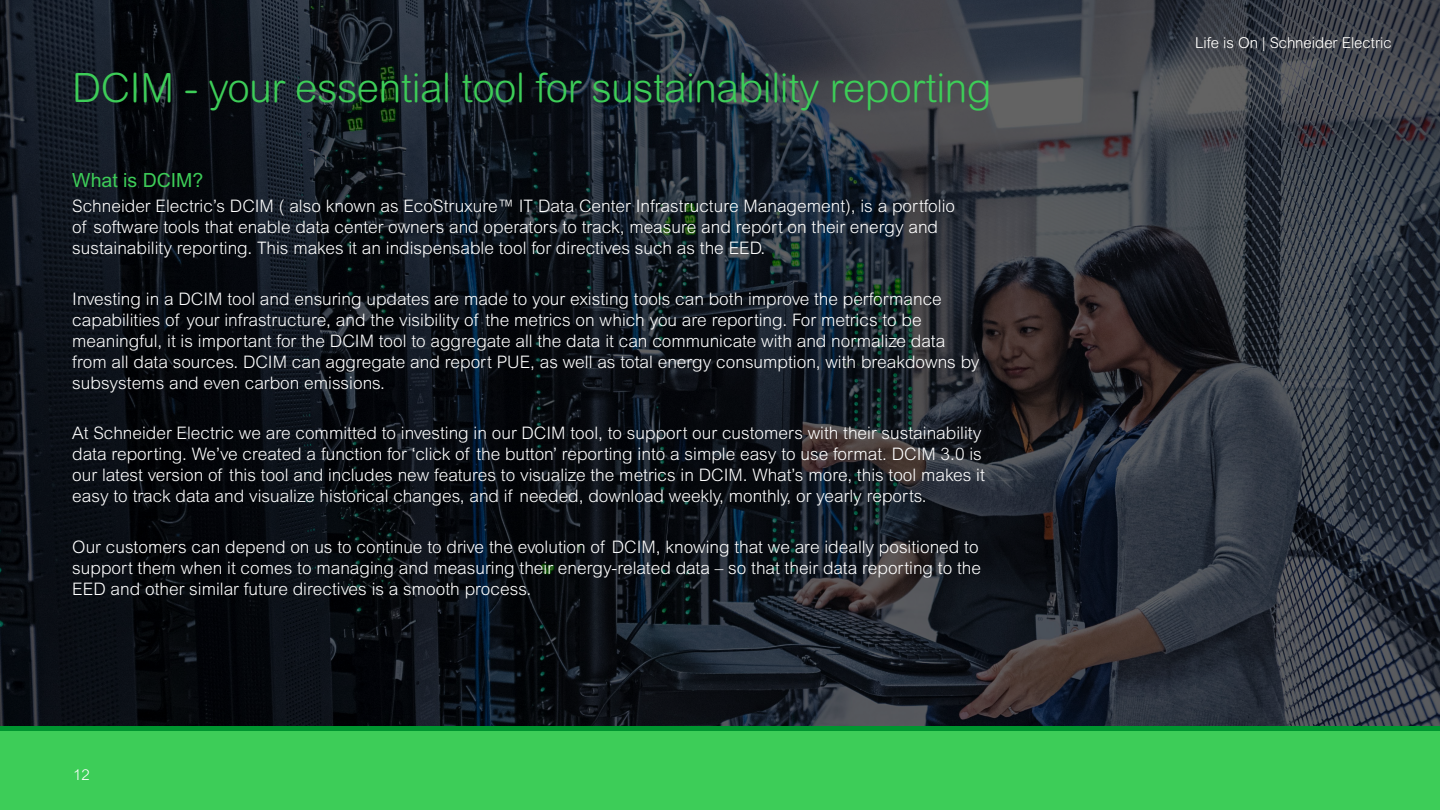
<style>
.page{position:relative;width:1440px;height:810px;background:#fff}
.page>*{position:absolute;margin:0;border:0;box-sizing:border-box;transform-origin:0 0}
.t1{font:300 40.5px "Arial Rounded MT Pro";letter-spacing:-.01em;color:#3dcd58}
.t2{font:19.5px "Arial MT Std";color:#3dcd58}
.t3{font:300 17.25px/21px "Arial MT Std";color:#fff}
.t4{font:300 15px "Arial Rounded MT Pro";color:#fff}
.t5{font:300 15px "Arial MT Std";color:#fff}
</style>
<div class="page">
<img style="left:0;top:0;width:1440px;height:726px">
<div style="left:0;top:729px;width:1440px;height:81px;background:#3dcd58"></div>
<hr style="left:0;top:726px;width:1440px;height:4px;background:#009530">
<h1 class="t1" style="left:72px;top:65px;width:921px">DCIM - your essential tool for sustainability reporting</h1>
<p class="t2" style="left:72px;top:169px;width:133px">What is DCIM?</p>
<p class="t3" style="left:72px;top:196px;width:884px">Schneider Electric’s DCIM ( also known as EcoStruxure™ IT Data Center Infrastructure Management), is a portfolio of software tools that enable data center owners and operators to track, measure and report on their energy and sustainability reporting. This makes it an indispensable tool for directives such as the EED.</p>
<p class="t3" style="left:72px;top:288px;width:909px">Investing in a DCIM tool and ensuring updates are made to your existing tools can both improve the performance capabilities of your infrastructure, and the visibility of the metrics on which you are reporting. For metrics to be meaningful, it is important for the DCIM tool to aggregate all the data it can communicate with and normalize data from all data sources. DCIM can aggregate and report PUE, as well as total energy consumption, with breakdowns by subsystems and even carbon emissions.</p>
<p class="t3" style="left:72px;top:423px;width:914px">At Schneider Electric we are committed to investing in our DCIM tool, to support our customers with their sustainability data reporting. We’ve created a function for ‘click of the button’ reporting into a simple easy to use format. DCIM 3.0 is our latest version of this tool and includes new features to visualize the metrics in DCIM. What’s more, this tool makes it easy to track data and visualize historical changes, and if needed, download weekly, monthly, or yearly reports.</p>
<p class="t3" style="left:72px;top:536px;width:910px">Our customers can depend on us to continue to drive the evolution of DCIM, knowing that we are ideally positioned to support them when it comes to managing and measuring their energy-related data – so that their data reporting to the<br>EED and other similar future directives is a smooth process.</p>
<p class="t5" style="left:73px;top:767px;width:18px">12</p>
<p class="t4" style="left:1195px;top:34px;width:198px">Life is On | Schneider Electric</p>
</div>
